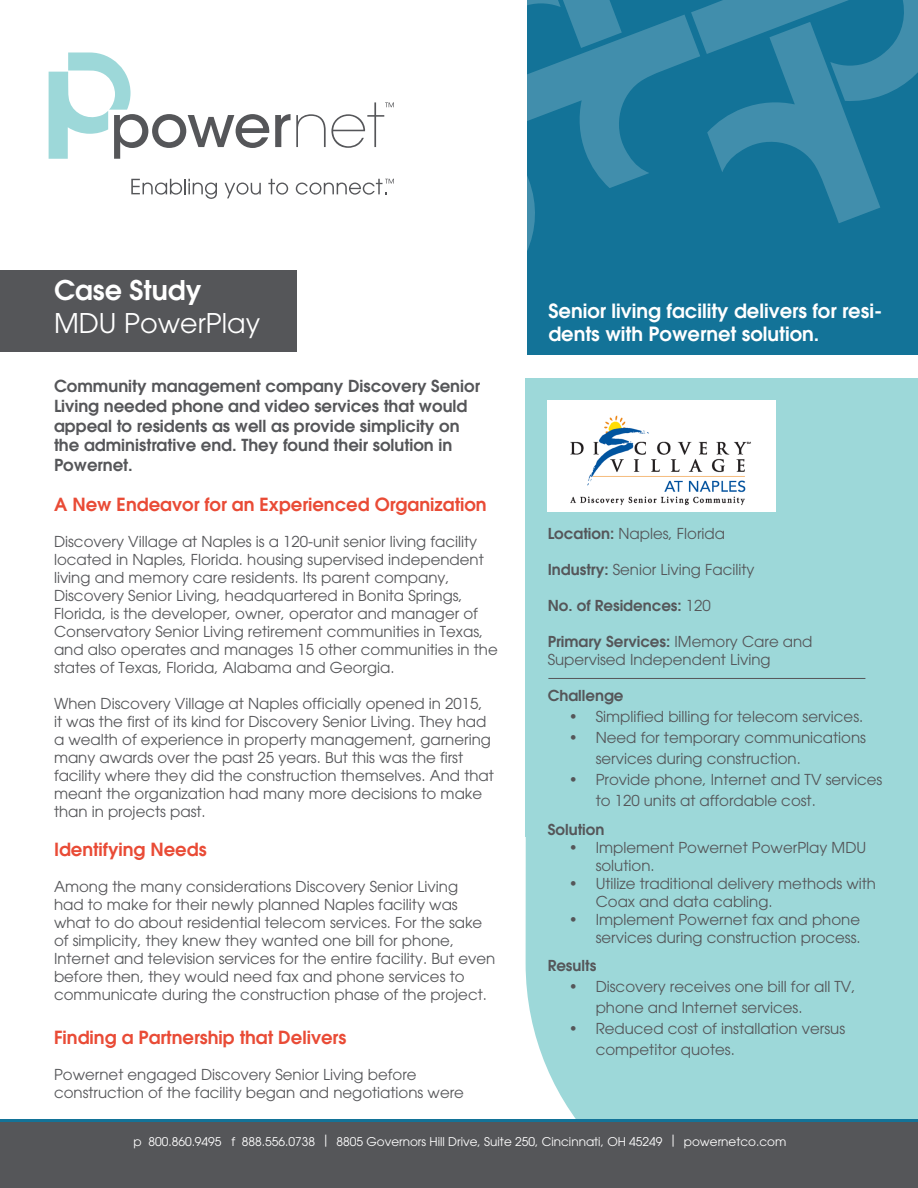
<style>
.page{position:relative;width:918px;height:1188px;background:#fff}
.page>*{position:absolute;margin:0;border:0;box-sizing:border-box;transform-origin:0 0}
.t1{font:27px "Avant Garde";color:#fff}
.t2{font:600 27px "Avant Garde";color:#fff}
.t3{font:600 19.5px/23.4px "Avant Garde";color:#fff}
.t4{font:600 18px "Avant Garde";color:#e94b36}
.t5{font:600 16.5px/19.8px "Avant Garde";color:#555659}
.t6{font:15px/18px "Avant Garde";color:#555659}
.t7{font:600 15px "Avant Garde";color:#555659}
.t8{font:12px "Avant Garde";color:#fff}
.s1{font-weight:600}
.s2{font-weight:400}
</style>
<div class="page">
<div style="left:526px;top:378px;width:392px;height:458px;background:#9dd8d9"></div>
<div style="left:526px;top:836px;width:392px;height:283px;background:#9dd8d9"></div>
<div style="left:527px;top:0;width:391px;height:355px;background:#137398"></div>
<div style="left:0;top:1119px;width:918px;height:65px;background:linear-gradient(to right,#137398,#137398)"></div>
<div style="left:0;top:1123px;width:918px;height:65px;background:#555659"></div>
<hr style="left:548px;top:678px;width:317px;height:1px;background:#555659">
<div style="left:0;top:270px;width:296px;height:82px;background:#555659"></div>
<svg style="left:49px;top:0;width:869px;height:331px"></svg>
<img style="left:548px;top:400px;width:228px;height:112px">
<p class="t2" style="left:54px;top:272px;width:149px">Case Study</p>
<p class="t1" style="left:54px;top:307px;width:208px">MDU PowerPlay</p>
<p class="t5" style="left:54px;top:376px;width:428px">Community management company Discovery Senior Living needed phone and video services that would appeal to residents as well as provide simplicity on the administrative end. They found their solution in Powernet.</p>
<p class="t4" style="left:54px;top:492px;width:434px">A New Endeavor for an Experienced Organization</p>
<p class="t6" style="left:54px;top:532px;width:445px">Discovery Village at Naples is a 120-unit senior living facility located in Naples, Florida. housing supervised independent living and memory care residents. Its parent company, Discovery Senior Living, headquartered in Bonita Springs, Florida, is the developer, owner, operator and manager of Conservatory Senior Living retirement communities in Texas, and also operates and manages 15 other communities in the states of Texas, Florida, Alabama and Georgia.</p>
<p class="t6" style="left:54px;top:694px;width:441px">When Discovery Village at Naples officially opened in 2015, it was the first of its kind for Discovery Senior Living. They had a wealth of experience in property management, garnering many awards over the past 25 years. But this was the first facility where they did the construction themselves. And that meant the organization had many more decisions to make than in projects past.</p>
<p class="t4" style="left:54px;top:838px;width:154px">Identifying Needs</p>
<p class="t6" style="left:54px;top:878px;width:443px">Among the many considerations Discovery Senior Living<br>had to make for their newly planned Naples facility was what to do about residential telecom services. For the sake of simplicity, they knew they wanted one bill for phone, Internet and television services for the entire facility. But even before then, they would need fax and phone services to communicate during the construction phase of the project.</p>
<p class="t4" style="left:54px;top:1025px;width:294px">Finding a Partnership that Delivers</p>
<p class="t6" style="left:54px;top:1065px;width:412px">Powernet engaged Discovery Senior Living before construction of the facility began and negotiations were</p>
<p class="t3" style="left:548px;top:298px;width:335px">Senior living facility delivers for resi&shy;dents with Powernet solution.</p>
<p class="t6" style="left:548px;top:524px;width:179px"><span class="s1">Location:</span> Naples, Florida</p>
<p class="t6" style="left:548px;top:560px;width:208px"><span class="s1">Industry:</span> Senior Living Facility</p>
<p class="t7" style="left:548px;top:596px;width:165px">No. of Residences: <span class="s2">120</span></p>
<p class="t6" style="left:548px;top:632px;width:266px"><span class="s1">Primary Services:</span> IMemory Care and<br>Supervised Independent Living</p>
<p class="t7" style="left:548px;top:686px;width:77px">Challenge</p>
<p class="t6" style="left:569px;top:707px;width:296px">• Simplified billing for telecom services.</p>
<p class="t6" style="left:596px;top:727px;width:272px;line-height:21px;text-indent:-27px">• Need for temporary communications services during construction.</p>
<p class="t6" style="left:596px;top:769px;width:288px;line-height:21px;text-indent:-27px">• Provide phone, Internet and TV services to 120 units at affordable cost.</p>
<p class="t7" style="left:548px;top:819px;width:58px">Solution</p>
<p class="t6" style="left:596px;top:838px;width:272px;text-indent:-27px">• Implement Powernet PowerPlay MDU solution.</p>
<p class="t6" style="left:596px;top:874px;width:282px;text-indent:-27px">• Utilize traditional delivery methods with<br>Coax and data cabling.</p>
<p class="t6" style="left:569px;top:910px;width:294px;text-align:right">• Implement Powernet fax and phone services during construction process.</p>
<p class="t7" style="left:548px;top:956px;width:50px">Results</p>
<p class="t6" style="left:596px;top:976px;width:261px;line-height:21px;text-indent:-27px">• Discovery receives one bill for all TV, phone and Internet services.</p>
<p class="t6" style="left:596px;top:1018px;width:251px;line-height:21px;text-indent:-27px">• Reduced cost of installation versus competitor quotes.</p>
<p class="t8" style="left:134px;top:1134px;width:654px">p 800.860.9495 f 888.556.0738 | 8805 Governors Hill Drive, Suite 250, Cincinnati, OH 45249 | powernetco.com</p>
</div>
